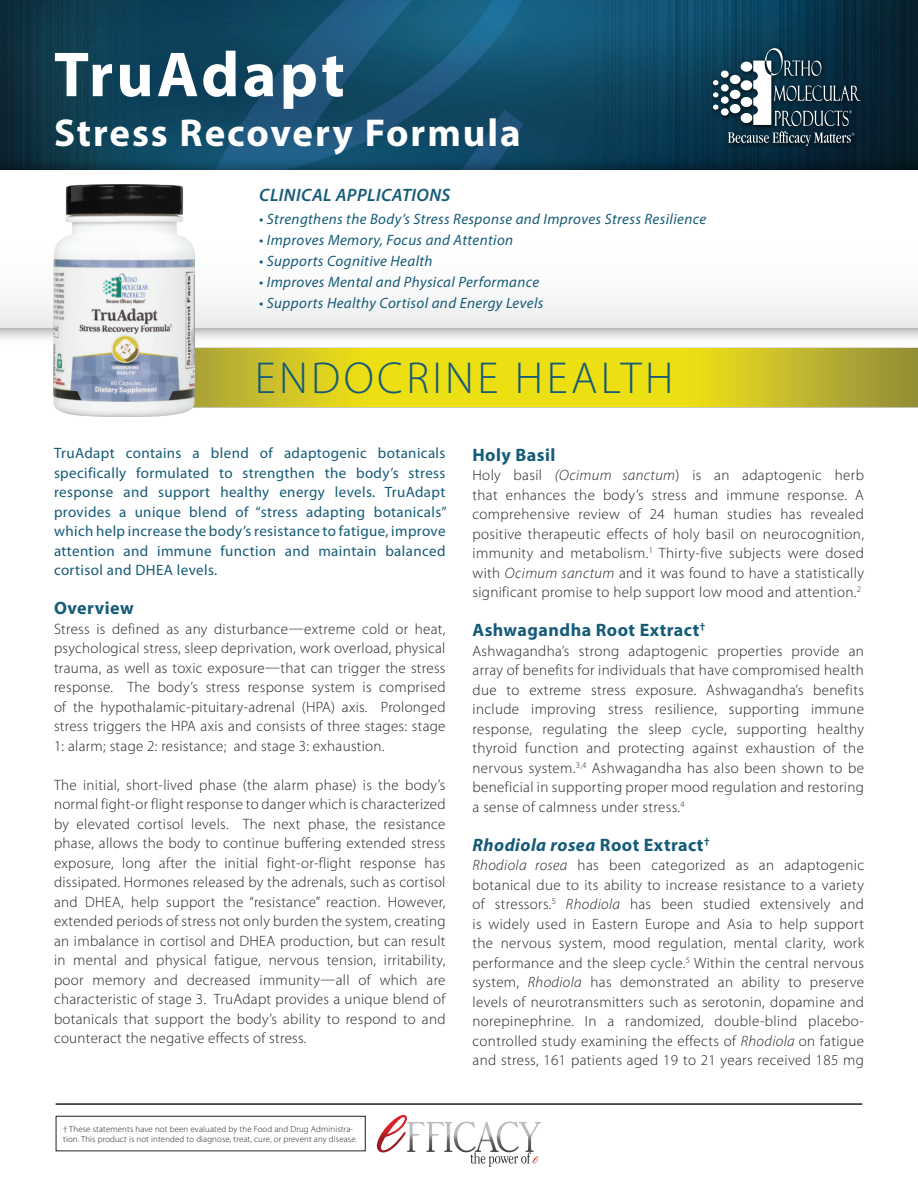
<style>
.page{position:relative;width:918px;height:1188px;background:#fff}
.page>*{position:absolute;margin:0;border:0;box-sizing:border-box;transform-origin:0 0}
.t1{font:700 64.2px "Myriad Pro";letter-spacing:.05em;color:#fff}
.t2{font:300 45px "Myriad Pro";letter-spacing:.075em;color:#155b77}
.t3{font:700 39px "Myriad Pro";letter-spacing:.05em;color:#fff}
.t4{font:700 18px "Myriad Pro";letter-spacing:.025em;color:#155b77}
.t5{font:italic 700 18px "Myriad Pro";letter-spacing:.025em;color:#155b77}
.t6{font:italic 600 18px "Myriad Pro";letter-spacing:.025em;color:#155b77}
.t7{font:300 15px/19.5px "Myriad Pro";letter-spacing:.025em;color:#231f20;text-align:justify}
.t8{font:15px/19.5px "Myriad Pro";letter-spacing:.025em;color:#155b77;text-align:justify}
.t9{font:italic 15px "Myriad Pro";letter-spacing:.025em;color:#155b77}
.t10{font:300 8.85px/10.6px "Myriad Pro";letter-spacing:.015em;color:#231f20}
.s1{font-style:italic}
.s2{font-style:normal}
</style>
<div class="page">
<img style="left:0;top:0;width:918px;height:148px">
<img style="left:0;top:148px;width:918px;height:202px">
<div style="left:0;top:170px;width:918px;height:158px;background:#fff"></div>
<img style="left:90px;top:311px;width:828px;height:106px">
<img style="left:708px;top:43px;width:160px;height:111px">
<div style="left:721px;top:70px;width:8px;height:8px;background:#fff;border-radius:50%"></div>
<div style="left:721px;top:84px;width:8px;height:8px;background:#fff;border-radius:50%"></div>
<div style="left:721px;top:96px;width:8px;height:8px;background:#fff;border-radius:50%"></div>
<div style="left:721px;top:108px;width:8px;height:8px;background:#fff;border-radius:50%"></div>
<svg style="left:713px;top:80px;width:5px;height:5px"></svg>
<svg style="left:713px;top:92px;width:5px;height:6px"></svg>
<svg style="left:713px;top:105px;width:5px;height:5px"></svg>
<svg style="left:728px;top:48px;width:133px;height:98px;background:#3c5563"></svg>
<svg style="left:377px;top:1115px;width:164px;height:52px"></svg>
<hr style="left:56px;top:1103px;width:806px;height:2px;background:#211e1e">
<div style="left:56px;top:1116px;width:310px;height:35px;border:1px solid #231f20"></div>
<img style="left:54px;top:184px;width:141px;height:232px">
<h1 class="t1" style="left:54px;top:33px;width:292px">TruAdapt</h1>
<h3 class="t3" style="left:54px;top:107px;width:468px">Stress Recovery Formula</h3>
<p class="t6" style="left:259px;top:184px;width:193px">CLINICAL APPLICATIONS</p>
<p class="t9" style="left:259px;top:210px;width:448px">• Strengthens the Body’s Stress Response and Improves Stress Resilience</p>
<p class="t9" style="left:259px;top:231px;width:255px">• Improves Memory, Focus and Attention</p>
<p class="t9" style="left:259px;top:252px;width:175px">• Supports Cognitive Health</p>
<p class="t9" style="left:259px;top:273px;width:281px">• Improves Mental and Physical Performance</p>
<p class="t9" style="left:259px;top:294px;width:286px">• Supports Healthy Cortisol and Energy Levels</p>
<h2 class="t2" style="left:255px;top:351px;width:420px">ENDOCRINE HEALTH</h2>
<p class="t8" style="left:54px;top:443px;width:394px">TruAdapt contains a blend of adaptogenic botanicals specifically formulated to strengthen the body’s stress response and support healthy energy levels. TruAdapt provides a unique blend of “stress adapting botanicals” which help increase the body’s resistance to fatigue, improve attention and immune function and maintain balanced cortisol and DHEA levels.</p>
<p class="t4" style="left:54px;top:597px;width:81px">Overview</p>
<p class="t7" style="left:54px;top:619px;width:393px">Stress is defined as any disturbance—extreme cold or heat, psychological stress, sleep deprivation, work overload, physical trauma, as well as toxic exposure—that can trigger the stress response. The body’s stress response system is comprised of the hypothalamic-pituitary-adrenal (HPA) axis. Prolonged stress triggers the HPA axis and consists of three stages: stage 1: alarm; stage 2: resistance; and stage 3: exhaustion.</p>
<p class="t7" style="left:54px;top:775px;width:393px">The initial, short-lived phase (the alarm phase) is the body’s normal fight-or flight response to danger which is characterized by elevated cortisol levels. The next phase, the resistance phase, allows the body to continue buffering extended stress exposure, long after the initial fight-or-flight response has dissipated. Hormones released by the adrenals, such as cortisol and DHEA, help support the “resistance” reaction. However, extended periods of stress not only burden the system, creating an imbalance in cortisol and DHEA production, but can result in mental and physical fatigue, nervous tension, irritability, poor memory and decreased immunity—all of which are characteristic of stage 3. TruAdapt provides a unique blend of botanicals that support the body’s ability to respond to and counteract the negative effects of stress.</p>
<p class="t10" style="left:63px;top:1123px;width:296px">† These statements have not been evaluated by the Food and Drug Administra&shy;tion. This product is not intended to diagnose, treat, cure, or prevent any disease.</p>
<p class="t4" style="left:472px;top:443px;width:84px">Holy Basil</p>
<p class="t7" style="left:472px;top:465px;width:393px">Holy basil <span class="s1">(Ocimum sanctum</span>) is an adaptogenic herb that enhances the body’s stress and immune response. A comprehensive review of 24 human studies has revealed positive therapeutic effects of holy basil on neurocognition, immunity and metabolism.<sup>1</sup> Thirty-five subjects were dosed with <span class="s1">Ocimum sanctum</span> and it was found to have a statistically significant promise to help support low mood and attention.<sup>2</sup></p>
<p class="t4" style="left:472px;top:618px;width:234px">Ashwagandha Root Extract<sup>†</sup></p>
<p class="t7" style="left:472px;top:641px;width:393px">Ashwagandha’s strong adaptogenic properties provide an array of benefits for individuals that have compromised health due to extreme stress exposure. Ashwagandha’s benefits include improving stress resilience, supporting immune response, regulating the sleep cycle, supporting healthy thyroid function and protecting against exhaustion of the nervous system.<sup>3,4</sup> Ashwagandha has also been shown to be beneficial in supporting proper mood regulation and restoring a sense of calmness under stress.<sup>4</sup></p>
<p class="t5" style="left:472px;top:833px;width:239px">Rhodiola rosea <span class="s2">Root Extract</span><sup>†</sup></p>
<p class="t7" style="left:472px;top:855px;width:393px"><span class="s1">Rhodiola rosea</span> has been categorized as an adaptogenic botanical due to its ability to increase resistance to a variety of stressors.<sup>5</sup> <span class="s1">Rhodiola</span> has been studied extensively and is widely used in Eastern Europe and Asia to help support the nervous system, mood regulation, mental clarity, work performance and the sleep cycle.<sup>5</sup> Within the central nervous system, <span class="s1">Rhodiola</span> has demonstrated an ability to preserve levels of neurotransmitters such as serotonin, dopamine and norepinephrine. In a randomized, double-blind placebo&shy;controlled study examining the effects of <span class="s1">Rhodiola</span> on fatigue and stress, 161 patients aged 19 to 21 years received 185 mg</p>
</div>
